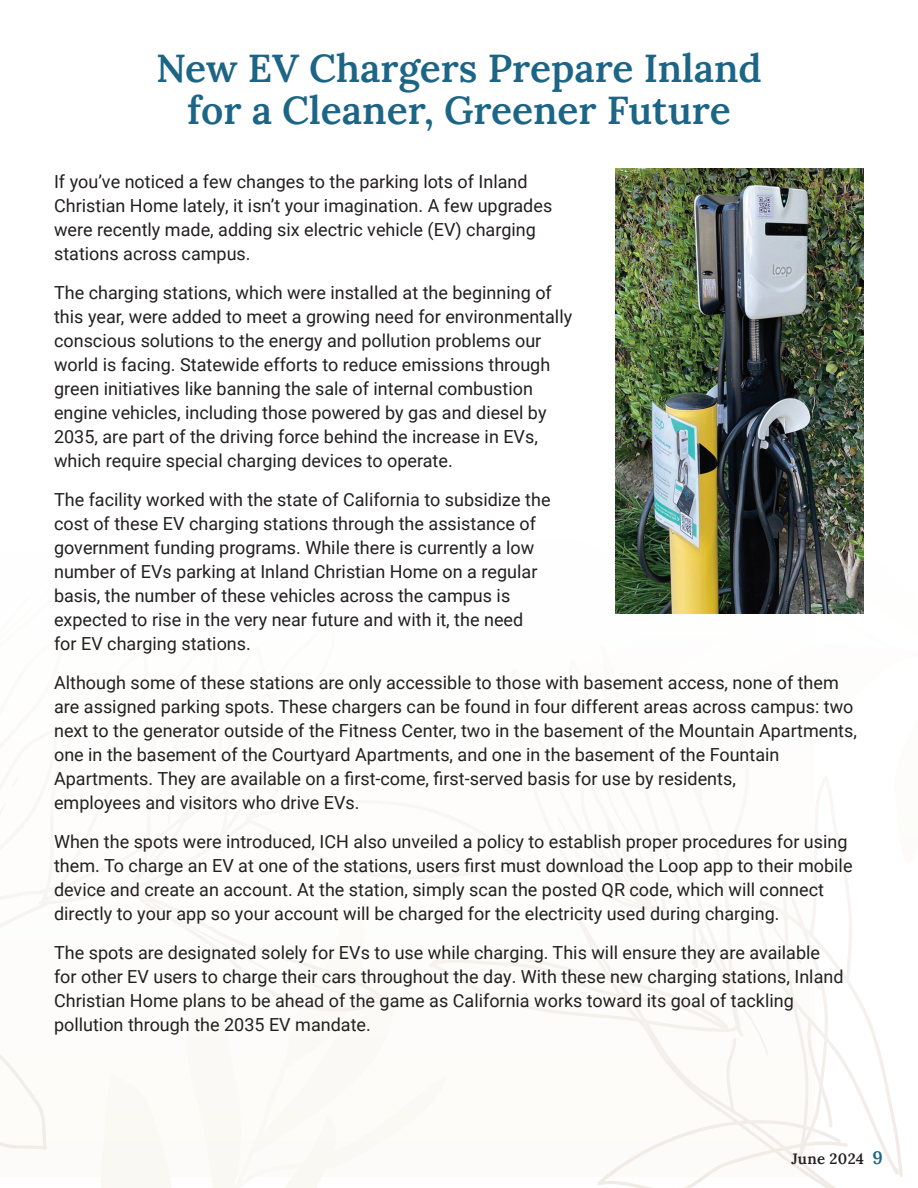
<style>
.page{position:relative;width:918px;height:1188px;background:#fff}
.page>*{position:absolute;margin:0;border:0;box-sizing:border-box;transform-origin:0 0}
.t1{font:39px/42px "Lora";color:#1d6586;text-align:center}
.t2{font:18px/24px "Roboto";color:#231f20}
.t3{font:15px "Lora";letter-spacing:.02em;color:#231f20}
.s1{font-size:18px;color:#1d6586}
</style>
<div class="page">
<svg style="left:0;top:613px;width:903px;height:575px"></svg>
<img style="left:615px;top:169px;width:249px;height:444px">
<p class="t1" style="left:156px;top:44px;width:607px">New EV Chargers Prepare Inland for a Cleaner, Greener Future</p>
<p class="t2" style="left:54px;top:169px;width:500px">If you’ve noticed a few changes to the parking lots of Inland Christian Home lately, it isn’t your imagination. A few upgrades were recently made, adding six electric vehicle (EV) charging stations across campus.</p>
<p class="t2" style="left:54px;top:280px;width:520px">The charging stations, which were installed at the beginning of this year, were added to meet a growing need for environmentally conscious solutions to the energy and pollution problems our world is facing. Statewide efforts to reduce emissions through green initiatives like banning the sale of internal combustion engine vehicles, including those powered by gas and diesel by 2035, are part of the driving force behind the increase in EVs, which require special charging devices to operate.</p>
<p class="t2" style="left:54px;top:487px;width:498px">The facility worked with the state of California to subsidize the cost of these EV charging stations through the assistance of government funding programs. While there is currently a low number of EVs parking at Inland Christian Home on a regular basis, the number of these vehicles across the campus is expected to rise in the very near future and with it, the need<br>for EV charging stations.</p>
<p class="t2" style="left:54px;top:670px;width:804px">Although some of these stations are only accessible to those with basement access, none of them are assigned parking spots. These chargers can be found in four different areas across campus: two next to the generator outside of the Fitness Center, two in the basement of the Mountain Apartments, one in the basement of the Courtyard Apartments, and one in the basement of the Fountain Apartments. They are available on a first-come, first-served basis for use by residents,<br>employees and visitors who drive EVs.</p>
<p class="t2" style="left:54px;top:829px;width:800px">When the spots were introduced, ICH also unveiled a policy to establish proper procedures for using them. To charge an EV at one of the stations, users first must download the Loop app to their mobile device and create an account. At the station, simply scan the posted QR code, which will connect directly to your app so your account will be charged for the electricity used during charging.</p>
<p class="t2" style="left:54px;top:940px;width:791px">The spots are designated solely for EVs to use while charging. This will ensure they are available for other EV users to charge their cars throughout the day. With these new charging stations, Inland Christian Home plans to be ahead of the game as California works toward its goal of tackling pollution through the 2035 EV mandate.</p>
<p class="t3" style="left:791px;top:1148px;width:93px">June 2024 <span class="s1">9</span></p>
</div>
